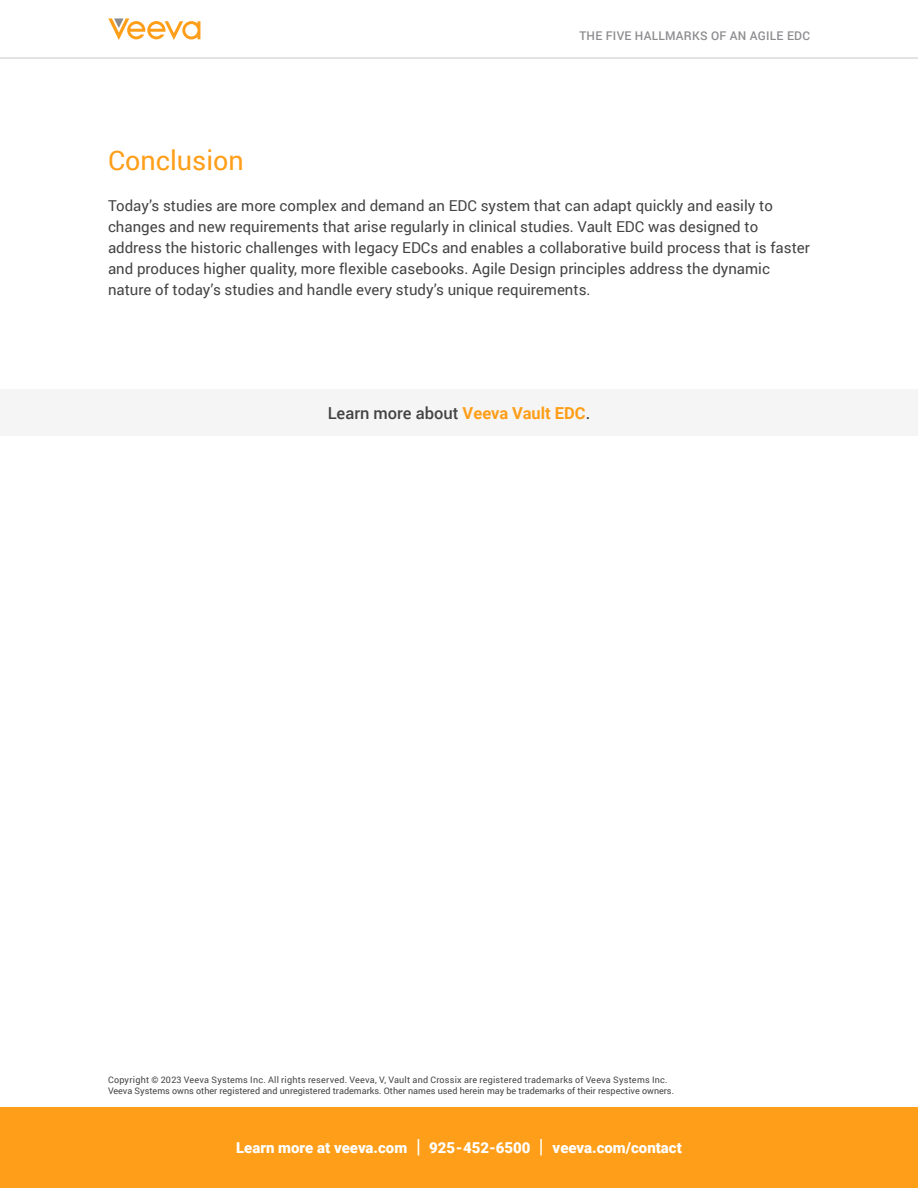
<style>
.page{position:relative;width:918px;height:1188px;background:#fff}
.page>*{position:absolute;margin:0;border:0;box-sizing:border-box;transform-origin:0 0}
.t1{font:27px "Roboto";color:#ff9e18}
.Body{font:500 16.5px "Roboto";color:#444}
.Body-2{font:15px/21px "Roboto";color:#444}
.t2{font:900 15px "Roboto";color:#fff}
.t3{font:500 12px "Roboto";letter-spacing:.02em;color:#8c8b8e}
.t4{font:9px/10.5px "Roboto";color:#444}
.s1{font-weight:700;color:#ff9e18}
.s2{font-weight:400;font-size:19.5px}
</style>
<div class="page">
<svg style="left:108px;top:18px;width:92px;height:22px"></svg>
<hr style="left:0;top:58px;width:918px;height:1px;background:#c8c8c8">
<div style="left:0;top:390px;width:918px;height:46px;background:#f5f5f5"></div>
<div style="left:0;top:1107px;width:918px;height:81px;background:#ff9e18"></div>
<p class="t3" style="left:579px;top:27px;width:232px">THE FIVE HALLMARKS OF AN AGILE EDC</p>
<h1 class="t1" style="left:108px;top:141px;width:137px">Conclusion</h1>
<p class="Body-2" style="left:108px;top:195px;width:704px">Today’s studies are more complex and demand an EDC system that can adapt quickly and easily to changes and new requirements that arise regularly in clinical studies. Vault EDC was designed to address the historic challenges with legacy EDCs and enables a collaborative build process that is faster and produces higher quality, more flexible casebooks. Agile Design principles address the dynamic nature of today’s studies and handle every study’s unique requirements.</p>
<p class="Body" style="left:328px;top:402px;width:264px">Learn more about <span class="s1">Veeva Vault EDC</span>.</p>
<p class="t4" style="left:108px;top:1074px;width:568px">Copyright © 2023 Veeva Systems Inc. All rights reserved. Veeva, V, Vault and Crossix are registered trademarks of Veeva Systems Inc.<br>Veeva Systems owns other registered and unregistered trademarks. Other names used herein may be trademarks of their respective owners.</p>
<p class="t2" style="left:236px;top:1137px;width:447px">Learn more at veeva.com <span class="s2">|</span> 925-452-6500 <span class="s2">|</span> veeva.com/contact</p>
</div>
